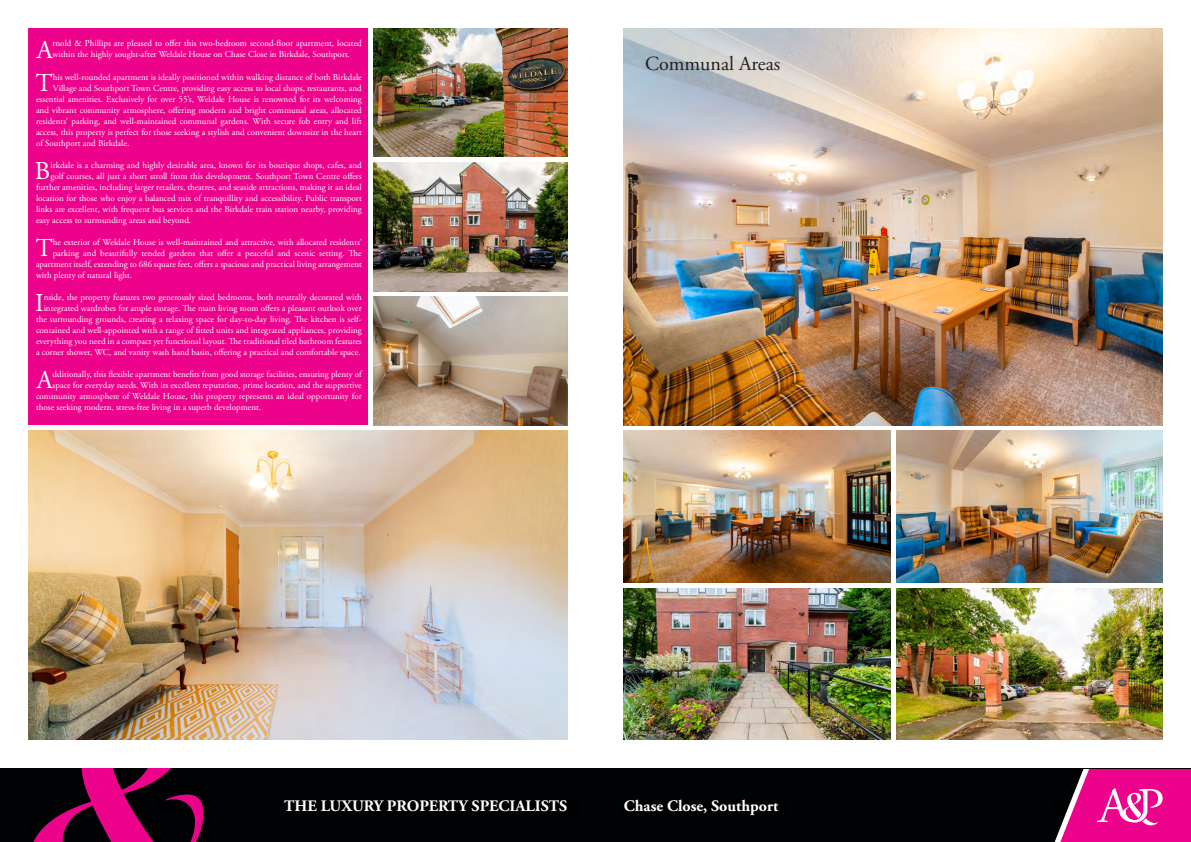
<style>
.page{position:relative;width:1191px;height:842px;background:#fff}
.page>*{position:absolute;margin:0;border:0;box-sizing:border-box;transform-origin:0 0}
.t1{font:25.6px "Adobe Garamond Pro";color:#fff}
.t2{font:20px "Adobe Garamond Pro";color:#231f20}
.t3{font:700 16px "Adobe Garamond Pro";color:#fff}
.t4{font:9px/11px "Adobe Garamond Pro";color:#fff}
</style>
<div class="page">
<div style="left:0;top:769px;width:1191px;height:73px;background:#010203"></div>
<svg style="left:33px;top:769px;width:171px;height:73px"></svg>
<svg style="left:1054px;top:769px;width:137px;height:73px;background:#d51e89"></svg>
<img style="left:28px;top:431px;width:539px;height:309px">
<div style="left:28px;top:28px;width:339px;height:397px;background:#ed028c"></div>
<img style="left:624px;top:28px;width:538px;height:397px">
<img style="left:896px;top:588px;width:266px;height:152px">
<img style="left:624px;top:588px;width:266px;height:152px">
<img style="left:896px;top:431px;width:266px;height:152px">
<img style="left:624px;top:431px;width:266px;height:152px">
<img style="left:373px;top:297px;width:194px;height:128px">
<img style="left:373px;top:163px;width:194px;height:128px">
<img style="left:373px;top:28px;width:194px;height:129px">
<p class="t1" style="left:37px;top:34px;width:17px">A</p>
<p class="t4" style="left:53px;top:38px;width:311px">rnold &amp; Phillips are pleased to offer this two-bedroom second-floor apartment, located within the highly sought-after Weldale House on Chase Close in Birkdale, Southport.</p>
<p class="t1" style="left:36px;top:67px;width:18px">T</p>
<p class="t4" style="left:53px;top:71px;width:310px">his well-rounded apartment is ideally positioned within walking distance of both Birkdale</p>
<p class="t4" style="left:53px;top:82px;width:311px">Village and Southport Town Centre, providing easy access to local shops, restaurants, and</p>
<p class="t4" style="left:36px;top:93px;width:327px">essential amenities. Exclusively for over 55’s, Weldale House is renowned for its welcoming</p>
<p class="t4" style="left:36px;top:104px;width:327px">and vibrant community atmosphere, offering modern and bright communal areas, allocated</p>
<p class="t4" style="left:36px;top:115px;width:327px">residents’ parking, and well-maintained communal gardens. With secure fob entry and lift</p>
<p class="t4" style="left:36px;top:126px;width:327px">access, this property is perfect for those seeking a stylish and convenient downsize in the heart</p>
<p class="t4" style="left:36px;top:137px;width:95px">of Southport and Birkdale.</p>
<p class="t1" style="left:35px;top:155px;width:17px">B</p>
<p class="t4" style="left:50px;top:159px;width:313px">irkdale is a charming and highly desirable area, known for its boutique shops, cafes, and</p>
<p class="t4" style="left:50px;top:170px;width:313px">golf courses, all just a short stroll from this development. Southport Town Centre offers</p>
<p class="t4" style="left:36px;top:181px;width:327px">further amenities, including larger retailers, theatres, and seaside attractions, making it an ideal</p>
<p class="t4" style="left:36px;top:192px;width:327px">location for those who enjoy a balanced mix of tranquillity and accessibility. Public transport</p>
<p class="t4" style="left:36px;top:203px;width:327px">links are excellent, with frequent bus services and the Birkdale train station nearby, providing</p>
<p class="t4" style="left:36px;top:214px;width:157px">easy access to surrounding areas and beyond.</p>
<p class="t1" style="left:36px;top:232px;width:18px">T</p>
<p class="t4" style="left:53px;top:236px;width:310px">he exterior of Weldale House is well-maintained and attractive, with allocated residents’</p>
<p class="t4" style="left:53px;top:247px;width:310px">parking and beautifully tended gardens that offer a peaceful and scenic setting. The</p>
<p class="t4" style="left:36px;top:258px;width:327px">apartment itself, extending to 686 square feet, offers a spacious and practical living arrangement</p>
<p class="t4" style="left:36px;top:269px;width:98px">with plenty of natural light.</p>
<p class="t1" style="left:35px;top:287px;width:10px">I</p>
<p class="t4" style="left:36px;top:291px;width:327px;text-align:right">nside, the property features two generously sized bedrooms, both neutrally decorated with integrated wardrobes for ample storage. The main living room offers a pleasant outlook over the surrounding grounds, creating a relaxing space for day-to-day living. The kitchen is self&shy;contained and well-appointed with a range of fitted units and integrated appliances, providing everything you need in a compact yet functional layout. The traditional tiled bathroom features a corner shower, WC, and vanity wash hand basin, offering a practical and comfortable space.</p>
<p class="t1" style="left:37px;top:364px;width:17px">A</p>
<p class="t4" style="left:53px;top:368px;width:311px">dditionally, this flexible apartment benefits from good storage facilities, ensuring plenty of</p>
<p class="t4" style="left:53px;top:379px;width:311px">space for everyday needs. With its excellent reputation, prime location, and the supportive</p>
<p class="t4" style="left:36px;top:390px;width:327px">community atmosphere of Weldale House, this property represents an ideal opportunity for</p>
<p class="t4" style="left:36px;top:401px;width:227px">those seeking modern, stress-free living in a superb development.</p>
<p class="t2" style="left:645px;top:51px;width:137px">Communal Areas</p>
<p class="t3" style="left:284px;top:797px;width:284px">THE LUXURY PROPERTY SPECIALISTS</p>
<p class="t3" style="left:624px;top:797px;width:156px">Chase Close, Southport</p>
</div>
